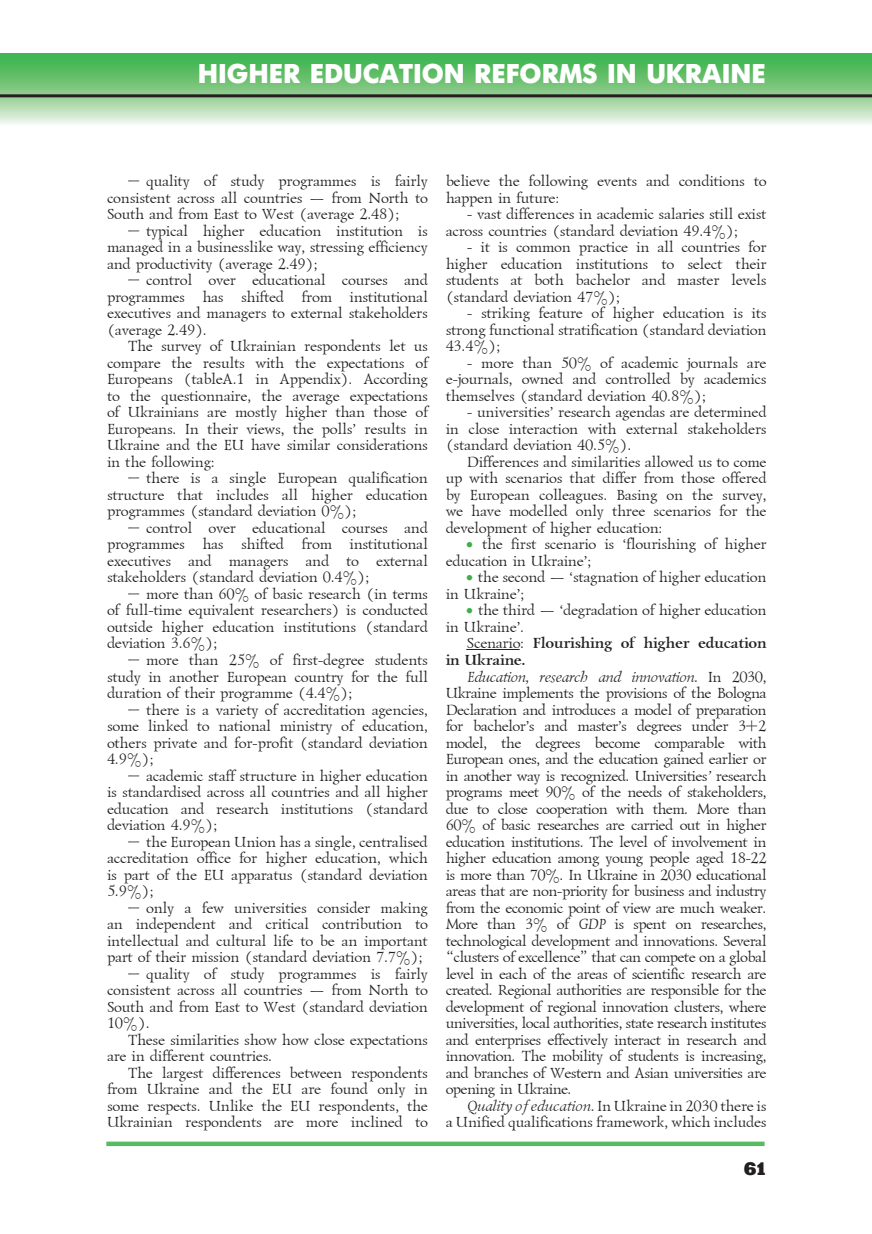
<style>
.page{position:relative;width:872px;height:1234px;background:#fff}
.page>*{position:absolute;margin:0;border:0;box-sizing:border-box;transform-origin:0 0}
.t1{font:27px "Ukrainian Futuris Extra";color:#fff}
.t2{font:18px "Ukrainian Xenia Extended";color:#231f20}
.t3{font:15px/16.5px "Ukrainian Lazurski";color:#231f20;text-align:justify}
.t4{font:700 15px/16.5px "Ukrainian Lazurski";color:#231f20}
.s1{color:#40ae49}
.s2{font-weight:400}
.s3{font-style:italic}
</style>
<div class="page">
<svg style="left:0;top:53px;width:872px;height:71px;background:#87cb8b"></svg>
<hr style="left:0;top:94px;width:872px;height:3px;background:#231f20">
<svg style="left:106px;top:1141px;width:658px;height:4px;background:#71c579"></svg>
<hr style="left:466px;top:649px;width:53px;height:1px;background:#231f20">
<h1 class="t1" style="left:198px;top:58px;width:569px">HIGHER EDUCATION REFORMS IN UKRAINE</h1>
<p class="t3" style="left:106px;top:173px;width:322px;text-indent:21px">– quality of study programmes is fairly consistent across all countries — from North to South and from East to West (average 2.48);</p>
<p class="t3" style="left:106px;top:223px;width:322px;text-indent:21px">– typical higher education institution is managed in a businesslike way, stressing efficiency and productivity (average 2.49);</p>
<p class="t3" style="left:106px;top:272px;width:322px;text-indent:21px">– control over educational courses and programmes has shifted from institutional executives and managers to external stakeholders (average 2.49).</p>
<p class="t3" style="left:106px;top:338px;width:322px;text-indent:21px">The survey of Ukrainian respondents let us compare the results with the expectations of Europeans (tableA.1 in Appendix). According to the questionnaire, the average expectations of Ukrainians are mostly higher than those of Europeans. In their views, the polls’ results in Ukraine and the EU have similar considerations in the following:</p>
<p class="t3" style="left:106px;top:470px;width:322px;text-indent:21px">– there is a single European qualification structure that includes all higher education programmes (standard deviation 0%);</p>
<p class="t3" style="left:106px;top:520px;width:322px;text-indent:21px">– control over educational courses and programmes has shifted from institutional executives and managers and to external stakeholders (standard deviation 0.4%);</p>
<p class="t3" style="left:106px;top:586px;width:322px;text-indent:21px">– more than 60% of basic research (in terms of full-time equivalent researchers) is conducted outside higher education institutions (standard deviation 3.6%);</p>
<p class="t3" style="left:106px;top:652px;width:322px;text-indent:21px">– more than 25% of first-degree students study in another European country for the full duration of their programme (4.4%);</p>
<p class="t3" style="left:106px;top:701px;width:322px;text-indent:21px">– there is a variety of accreditation agencies, some linked to national ministry of education, others private and for-profit (standard deviation 4.9%);</p>
<p class="t3" style="left:106px;top:767px;width:322px;text-indent:21px">– academic staff structure in higher education is standardised across all countries and all higher education and research institutions (standard deviation 4.9%);</p>
<p class="t3" style="left:106px;top:833px;width:322px;text-indent:21px">– the European Union has a single, centralised accreditation office for higher education, which is part of the EU apparatus (standard deviation 5.9%);</p>
<p class="t3" style="left:106px;top:899px;width:322px;text-indent:21px">– only a few universities consider making an independent and critical contribution to intellectual and cultural life to be an important part of their mission (standard deviation 7.7%);</p>
<p class="t3" style="left:106px;top:965px;width:322px;text-indent:21px">– quality of study programmes is fairly consistent across all countries — from North to South and from East to West (standard deviation 10%).</p>
<p class="t3" style="left:106px;top:1031px;width:322px;text-indent:21px">These similarities show how close expectations are in different countries.</p>
<p class="t3" style="left:106px;top:1064px;width:322px;text-indent:21px">The largest differences between respondents from Ukraine and the EU are found only in some respects. Unlike the EU respondents, the Ukrainian respondents are more inclined to</p>
<p class="t3" style="left:445px;top:173px;width:322px">believe the following events and conditions to happen in future:</p>
<p class="t3" style="left:445px;top:206px;width:322px;text-indent:21px">- vast differences in academic salaries still exist across countries (standard deviation 49.4%);</p>
<p class="t3" style="left:445px;top:239px;width:322px;text-indent:21px">- it is common practice in all countries for higher education institutions to select their students at both bachelor and master levels (standard deviation 47%);</p>
<p class="t3" style="left:445px;top:305px;width:322px;text-indent:21px">- striking feature of higher education is its strong functional stratification (standard deviation 43.4%);</p>
<p class="t3" style="left:445px;top:355px;width:322px;text-indent:21px">- more than 50% of academic journals are e-journals, owned and controlled by academics themselves (standard deviation 40.8%);</p>
<p class="t3" style="left:445px;top:404px;width:322px;text-indent:21px">- universities’ research agendas are determined in close interaction with external stakeholders (standard deviation 40.5%).</p>
<p class="t3" style="left:445px;top:454px;width:322px;text-indent:21px">Differences and similarities allowed us to come up with scenarios that differ from those offered by European colleagues. Basing on the survey, we have modelled only three scenarios for the development of higher education:</p>
<p class="t3" style="left:445px;top:536px;width:322px;text-indent:21px"><span class="s1">•</span> the first scenario is ‘flourishing of higher education in Ukraine’;</p>
<p class="t3" style="left:445px;top:569px;width:322px;text-indent:21px"><span class="s1">•</span> the second — ‘stagnation of higher education in Ukraine’;</p>
<p class="t3" style="left:445px;top:602px;width:322px;text-indent:21px"><span class="s1">•</span> the third — ‘degradation of higher education in Ukraine’.</p>
<p class="t4" style="left:445px;top:635px;width:322px;text-indent:21px"><span class="s2">Scenario:</span> Flourishing of higher education in Ukraine.</p>
<p class="t3" style="left:445px;top:668px;width:322px;text-indent:21px"><span class="s3">Education, research and innovation.</span> In 2030, Ukraine implements the provisions of the Bologna Declaration and introduces a model of preparation for bachelor’s and master’s degrees under 3+2 model, the degrees become comparable with European ones, and the education gained earlier or in another way is recognized. Universities<span class="s3">’</span> research programs meet 90% of the needs of stakeholders, due to close cooperation with them. More than 60% of basic researches are carried out in higher education institutions. The level of involvement in higher education among young people aged 18-22 is more than 70%. In Ukraine in 2030 educational areas that are non-priority for business and industry from the economic point of view are much weaker.<br>More than 3% of <span class="s3">GDP</span> is spent on researches, technological development and innovations. Several “clusters of excellence” that can compete on a global level in each of the areas of scientific research are created. Regional authorities are responsible for the development of regional innovation clusters, where universities, local authorities, state research institutes and enterprises effectively interact in research and innovation. The mobility of students is increasing, and branches of Western and Asian universities are opening in Ukraine.</p>
<p class="t3" style="left:445px;top:1097px;width:322px;text-align:right"><span class="s3">Quality of education.</span> In Ukraine in 2030 there is<br>a Unified qualifications framework, which includes</p>
<p class="t2" style="left:743px;top:1157px;width:24px">61</p>
</div>
